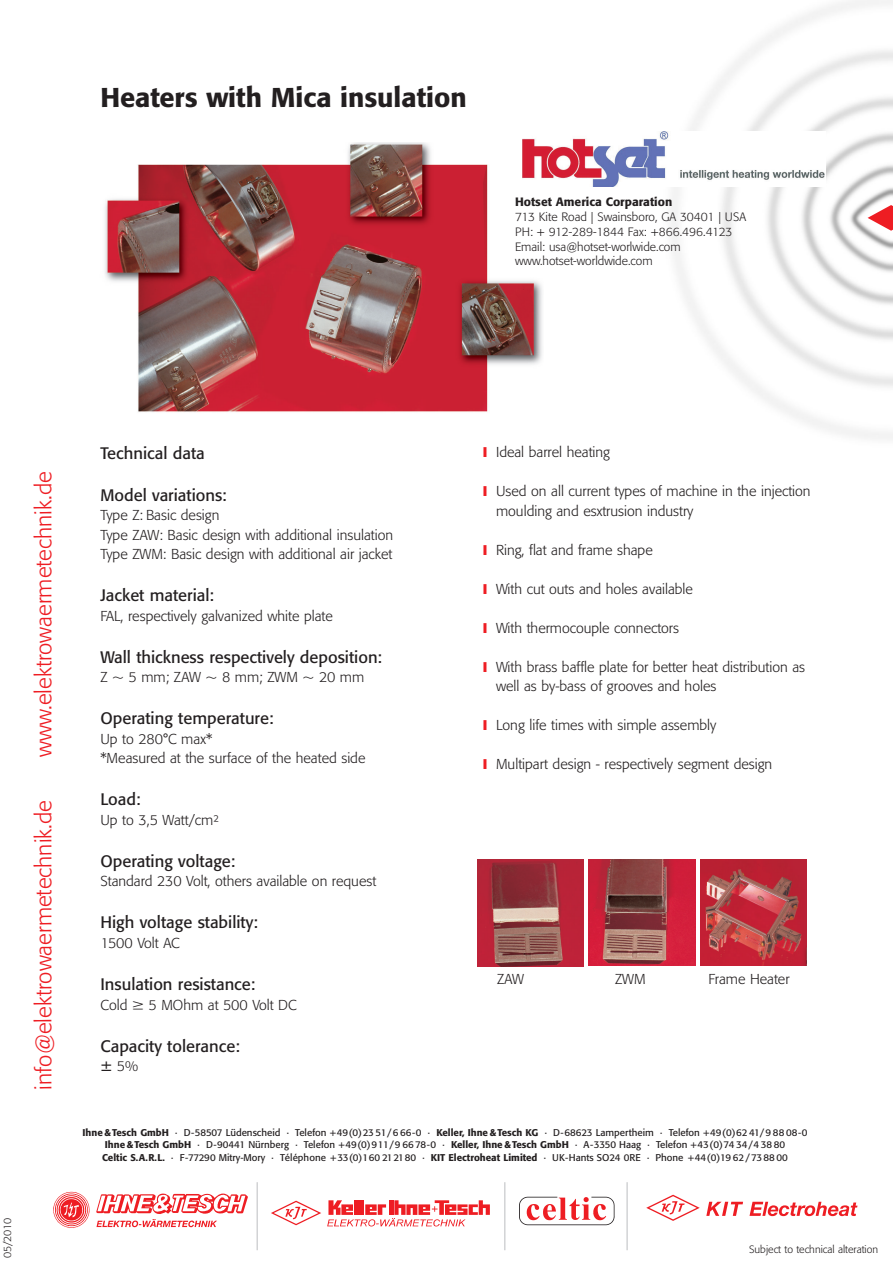
<style>
.page{position:relative;width:893px;height:1263px;background:#fff}
.page>*{position:absolute;margin:0;border:0;box-sizing:border-box;transform-origin:0 0}
.t1{font:500 27px "Formata";color:#231f20}
.t2{font:300 22.5px "Formata";color:#ee1d23}
.t3{font:16.5px "Formata";color:#231f20}
.t4{font:300 14.25px/19.5px "Formata";color:#231f20}
.t5{font:300 14.25px "Formata";letter-spacing:-.02em;color:#231f20}
.t6{font:300 12px/14.9px "Formata";color:#231f20}
.t7{font:500 12px "Formata";color:#231f20}
.t8{font:300 10.5px "Formata";color:#231f20}
.t9{font:9.75px/12.8px "Formata";color:#231f20;text-align:center}
.s1{font-family:"European Pi Two";font-weight:400}
.s2{color:#ee1d23}
.s3{font-weight:500}
</style>
<div class="page">
<img style="left:671px;top:0;width:221px;height:439px">
<svg style="left:866px;top:204px;width:26px;height:28px"></svg>
<img style="left:105px;top:143px;width:437px;height:269px">
<img style="left:589px;top:859px;width:106px;height:106px">
<img style="left:477px;top:860px;width:106px;height:106px">
<img style="left:700px;top:859px;width:106px;height:106px">
<hr style="left:257px;top:1182px;width:1px;height:68px;background:#bcbdc0">
<hr style="left:504px;top:1182px;width:1px;height:68px;background:#bcbdc0">
<hr style="left:626px;top:1182px;width:1px;height:68px;background:#bcbdc0">
<svg style="left:53px;top:1192px;width:36px;height:36px"></svg>
<svg style="left:96px;top:1193px;width:152px;height:34px"></svg>
<svg style="left:327px;top:1200px;width:163px;height:26px"></svg>
<svg style="left:271px;top:1201px;width:50px;height:24px"></svg>
<svg style="left:519px;top:1197px;width:95px;height:28px"></svg>
<svg style="left:646px;top:1195px;width:53px;height:26px"></svg>
<svg style="left:706px;top:1202px;width:37px;height:14px"></svg>
<svg style="left:749px;top:1202px;width:108px;height:14px"></svg>
<img style="left:522px;top:131px;width:303px;height:55px">
<h1 class="t1" style="left:100px;top:85px;width:368px">Heaters with Mica insulation</h1>
<p class="t7" style="left:515px;top:196px;width:159px">Hotset America Corparation</p>
<p class="t6" style="left:515px;top:210px;width:233px">713 Kite Road | Swainsboro, GA 30401 | USA PH: + 912-289-1844 Fax: +866.496.4123<br>Email: usa@hotset-worlwide.com www.hotset-worldwide.com</p>
<h2 class="t2" style="left:33px;top:757px;width:287px;rotate:-90deg">www.elektrowaermetechnik.de</h2>
<h2 class="t2" style="left:33px;top:1089px;width:291px;rotate:-90deg">info@elektrowaermetechnik.de</h2>
<p class="t8" style="left:3px;top:1258px;width:42px;rotate:-90deg">05/2010</p>
<p class="t3" style="left:100px;top:446px;width:106px">Technical data</p>
<p class="t3" style="left:100px;top:488px;width:128px">Model variations:</p>
<p class="t4" style="left:100px;top:507px;width:294px">Type Z: Basic design<br>Type ZAW: Basic design with additional insulation<br>Type ZWM: Basic design with additional air jacket</p>
<p class="t3" style="left:100px;top:588px;width:115px">Jacket material:</p>
<p class="t4" style="left:100px;top:607px;width:234px">FAL, respectively galvanized white plate</p>
<p class="t3" style="left:100px;top:650px;width:283px">Wall thickness respectively deposition:</p>
<p class="t4" style="left:100px;top:669px;width:9px">Z</p>
<p class="t4" style="left:129px;top:669px;width:74px">5 mm; ZAW</p>
<p class="t4" style="left:222px;top:669px;width:77px">8 mm; ZWM</p>
<p class="t4" style="left:319px;top:669px;width:47px">20 mm</p>
<p class="t3" style="left:100px;top:711px;width:175px">Operating temperature:</p>
<p class="t4" style="left:100px;top:730px;width:266px">Up to 280°C max*<br>*Measured at the surface of the heated side</p>
<p class="t3" style="left:100px;top:792px;width:42px">Load:</p>
<p class="t4" style="left:100px;top:811px;width:120px">Up to 3,5 Watt/cm²</p>
<p class="t3" style="left:100px;top:854px;width:136px">Operating voltage:</p>
<p class="t4" style="left:100px;top:873px;width:277px">Standard 230 Volt, others available on request</p>
<p class="t3" style="left:100px;top:915px;width:159px">High voltage stability:</p>
<p class="t5" style="left:100px;top:937px;width:81px">1500 Volt AC</p>
<p class="t3" style="left:100px;top:977px;width:156px">Insulation resistance:</p>
<p class="t4" style="left:100px;top:996px;width:198px">Cold <span class="s1">-</span> 5 MOhm at 500 Volt DC</p>
<p class="t3" style="left:100px;top:1038px;width:141px">Capacity tolerance:</p>
<p class="t4" style="left:117px;top:1057px;width:23px">5%</p>
<p class="t4" style="left:483px;top:443px;width:128px"><span class="s2">❙</span> Ideal barrel heating</p>
<p class="t4" style="left:496px;top:482px;width:316px;text-indent:-13px"><span class="s2">❙</span> Used on all current types of machine in the injection moulding and esxtrusion industry</p>
<p class="t4" style="left:483px;top:541px;width:171px"><span class="s2">❙</span> Ring, flat and frame shape</p>
<p class="t4" style="left:483px;top:580px;width:211px"><span class="s2">❙</span> With cut outs and holes available</p>
<p class="t4" style="left:483px;top:619px;width:197px"><span class="s2">❙</span> With thermocouple connectors</p>
<p class="t4" style="left:496px;top:658px;width:310px;text-indent:-13px"><span class="s2">❙</span> With brass baffle plate for better heat distribution as well as by-bass of grooves and holes</p>
<p class="t4" style="left:483px;top:716px;width:235px"><span class="s2">❙</span> Long life times with simple assembly</p>
<p class="t4" style="left:483px;top:755px;width:290px"><span class="s2">❙</span> Multipart design - respectively segment design</p>
<p class="t4" style="left:497px;top:970px;width:29px">ZAW</p>
<p class="t4" style="left:615px;top:970px;width:32px">ZWM</p>
<p class="t4" style="left:708px;top:970px;width:82px">Frame Heater</p>
<p class="t9" style="left:83px;top:1126px;width:726px"><span class="s3">Ihne &amp;Tesch GmbH</span> · D-58507 Lüdenscheid · Telefon +49(0)23 51/6 66-0 · <span class="s3">Keller, Ihne &amp;Tesch KG</span> · D-68623 Lampertheim · Telefon +49(0)62 41/9 88 08-0<br><span class="s3">Ihne &amp;Tesch GmbH</span> · D-90441 Nürnberg · Telefon +49(0)911/9 66 78-0 · <span class="s3">Keller, Ihne &amp;Tesch GmbH</span> · A-3350 Haag · Telefon +43(0)74 34/4 38 80<br><span class="s3">Celtic S.A.R.L.</span> · F-77290 Mitry-Mory · Téléphone +33(0)160 212180 · <span class="s3">KIT Electroheat Limited</span> · UK-Hants SO24 0RE · Phone +44(0)19 62/73 88 00</p>
<p class="t8" style="left:749px;top:1244px;width:130px">Subject to technical alteration</p>
</div>
